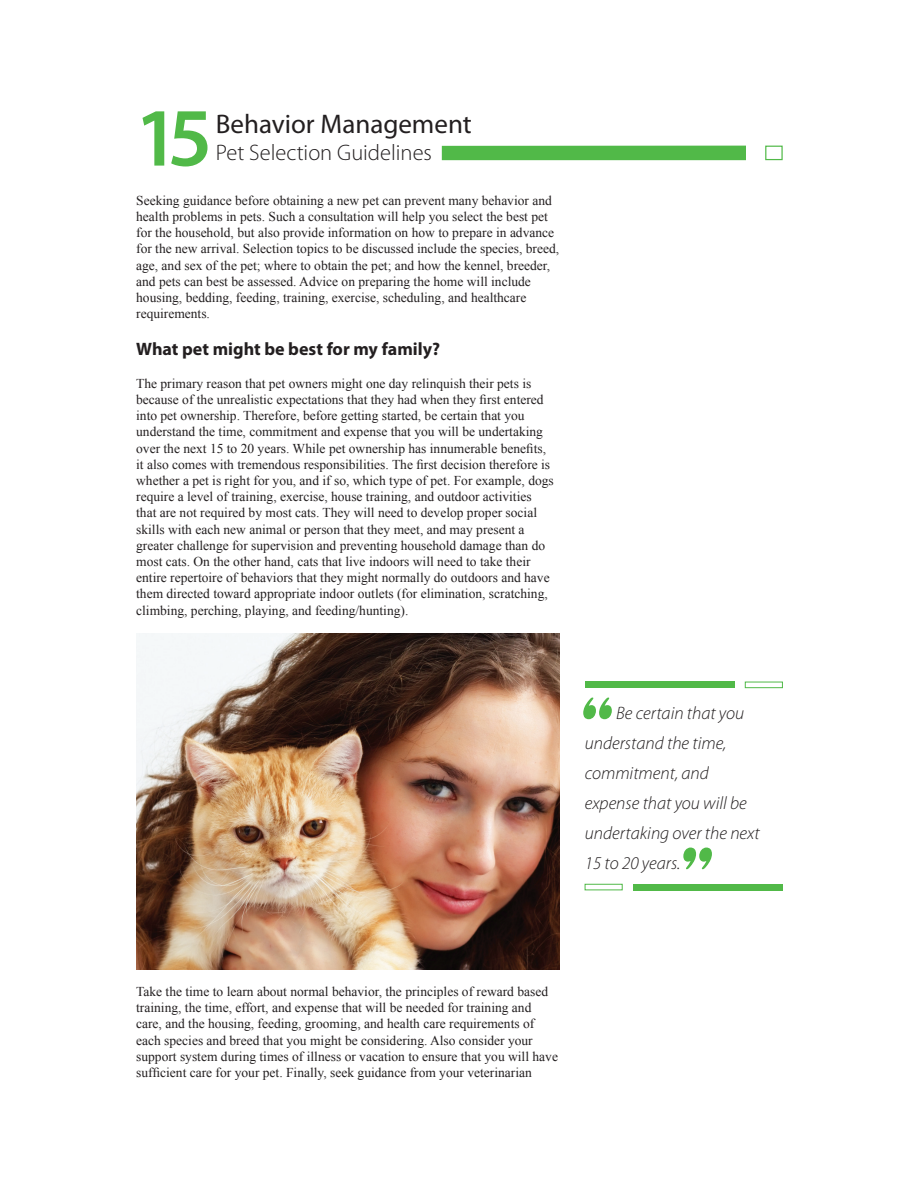
<style>
.page{position:relative;width:918px;height:1188px;background:#fff}
.page>*{position:absolute;margin:0;border:0;box-sizing:border-box;transform-origin:0 0}
.t1{font:600 83.4px "Myriad Pro";color:#51b948}
.t2{font:27px "Myriad Pro";color:#231f20}
.t3{font:300 22.5px "Myriad Pro";color:#231f20}
.t4{font:italic 300 18px/30px "Myriad Pro";color:#231f20}
.t5{font:700 18px "Myriad Pro";color:#231f20}
.t6{font:13.5px/16.2px "Times New Roman";color:#231f20}
</style>
<div class="page">
<div style="left:442px;top:146px;width:304px;height:14px;background:#51b948"></div>
<div style="left:765px;top:146px;width:18px;height:14px;border:1px solid #51b948"></div>
<img style="left:136px;top:634px;width:423px;height:335px">
<div style="left:585px;top:682px;width:149px;height:6px;background:#51b948"></div>
<div style="left:745px;top:682px;width:38px;height:6px;border:1px solid #51b948"></div>
<svg style="left:583px;top:698px;width:29px;height:21px"></svg>
<svg style="left:683px;top:848px;width:29px;height:21px"></svg>
<div style="left:633px;top:884px;width:150px;height:6px;background:#51b948"></div>
<div style="left:585px;top:884px;width:38px;height:6px;border:1px solid #51b948"></div>
<p class="t1" style="left:135px;top:85px;width:79px">15</p>
<p class="t2" style="left:216px;top:107px;width:258px">Behavior Management</p>
<p class="t3" style="left:216px;top:140px;width:218px">Pet Selection Guidelines</p>
<p class="t6" style="left:136px;top:192px;width:424px">Seeking guidance before obtaining a new pet can prevent many behavior and health problems in pets. Such a consultation will help you select the best pet for the household, but also provide information on how to prepare in advance for the new arrival. Selection topics to be discussed include the species, breed, age, and sex of the pet; where to obtain the pet; and how the kennel, breeder, and pets can best be assessed. Advice on preparing the home will include housing, bedding, feeding, training, exercise, scheduling, and healthcare requirements.</p>
<p class="t5" style="left:136px;top:338px;width:305px">What pet might be best for my family?</p>
<p class="t6" style="left:136px;top:375px;width:419px">The primary reason that pet owners might one day relinquish their pets is because of the unrealistic expectations that they had when they first entered into pet ownership. Therefore, before getting started, be certain that you understand the time, commitment and expense that you will be undertaking over the next 15 to 20 years. While pet ownership has innumerable benefits, it also comes with tremendous responsibilities. The first decision therefore is whether a pet is right for you, and if so, which type of pet. For example, dogs require a level of training, exercise, house training, and outdoor activities that are not required by most cats. They will need to develop proper social skills with each new animal or person that they meet, and may present a greater challenge for supervision and preventing household damage than do most cats. On the other hand, cats that live indoors will need to take their entire repertoire of behaviors that they might normally do outdoors and have them directed toward appropriate indoor outlets (for elimination, scratching, climbing, perching, playing, and feeding/hunting).</p>
<p class="t4" style="left:585px;top:699px;width:177px;text-indent:32px">Be certain that you understand the time, commitment, and expense that you will be undertaking over the next<br>15 to 20 years.</p>
<p class="t6" style="left:136px;top:983px;width:423px">Take the time to learn about normal behavior, the principles of reward based training, the time, effort, and expense that will be needed for training and care, and the housing, feeding, grooming, and health care requirements of each species and breed that you might be considering. Also consider your support system during times of illness or vacation to ensure that you will have sufficient care for your pet. Finally, seek guidance from your veterinarian</p>
</div>
